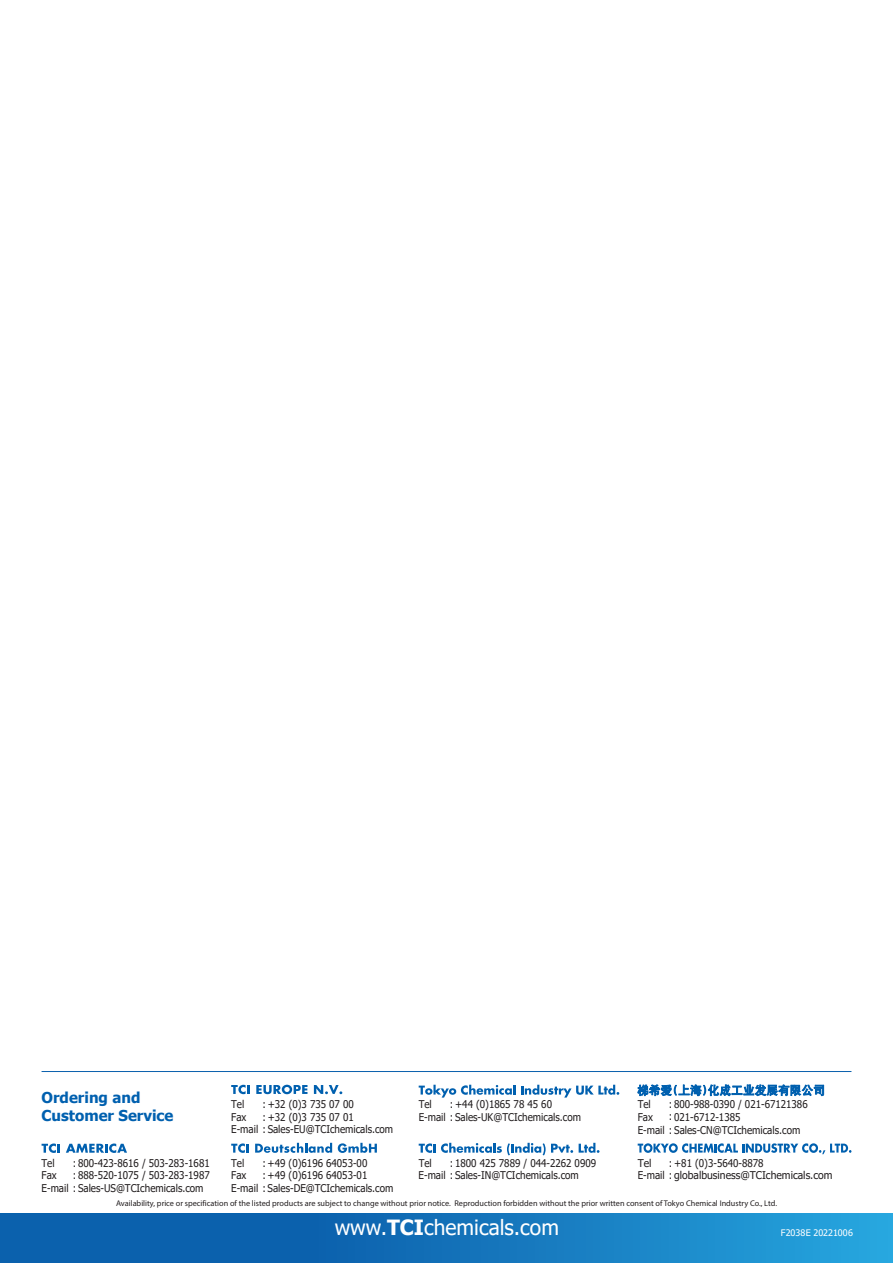
<style>
.page{position:relative;width:893px;height:1263px;background:#fff}
.page>*{position:absolute;margin:0;border:0;box-sizing:border-box;transform-origin:0 0}
.t1{font:21px "Tahoma";color:#fff}
.t2{font:700 15px/18px "Tahoma";color:#0060af}
.t3{font:10.65px/12.8px "Tahoma";color:#221e1f;scale:.92 1}
.t4{font:10.65px "Tahoma";color:#221e1f}
.t5{font:9px "Tahoma";letter-spacing:.005em;color:#fff}
.t6{font:8.25px "Myriad Pro";color:#221e1f}
.s1{font-weight:700}
</style>
<div class="page">
<div style="left:0;top:1213px;width:893px;height:50px;background:linear-gradient(to right,#0551a1,#249dd8)"></div>
<svg style="left:42px;top:1143px;width:18px;height:10px"></svg>
<svg style="left:66px;top:1143px;width:61px;height:10px"></svg>
<svg style="left:231px;top:1085px;width:19px;height:9px"></svg>
<svg style="left:256px;top:1085px;width:51px;height:9px"></svg>
<svg style="left:314px;top:1085px;width:28px;height:9px"></svg>
<svg style="left:231px;top:1143px;width:18px;height:10px"></svg>
<svg style="left:255px;top:1143px;width:77px;height:10px"></svg>
<svg style="left:338px;top:1143px;width:39px;height:10px"></svg>
<svg style="left:419px;top:1085px;width:96px;height:12px"></svg>
<svg style="left:521px;top:1085px;width:98px;height:12px"></svg>
<svg style="left:419px;top:1143px;width:154px;height:12px"></svg>
<svg style="left:579px;top:1143px;width:20px;height:10px"></svg>
<svg style="left:638px;top:1143px;width:213px;height:11px"></svg>
<svg style="left:637px;top:1084px;width:187px;height:12px"></svg>
<hr style="left:42px;top:1071px;width:809px;height:1px;background:#0b61ad">
<h2 class="t2" style="left:42px;top:1089px;width:133px">Ordering and<br>Customer Service</h2>
<p class="t3" style="left:42px;top:1157px;width:178px">Tel<br>Fax<br>E-mail : Sales-US@TCIchemicals.com</p>
<p class="t3" style="left:73px;top:1157px;width:150px">: 800-423-8616 / 503-283-1681 : 888-520-1075 / 503-283-1987</p>
<p class="t3" style="left:231px;top:1098px;width:16px">Tel</p>
<p class="t3" style="left:262px;top:1098px;width:101px">: +32 (0)3 735 07 00</p>
<p class="t3" style="left:231px;top:1111px;width:18px">Fax</p>
<p class="t3" style="left:231px;top:1111px;width:178px;text-indent:31px">: +32 (0)3 735 07 01<br>E-mail : Sales-EU@TCIchemicals.com</p>
<p class="t3" style="left:231px;top:1157px;width:16px">Tel</p>
<p class="t3" style="left:262px;top:1157px;width:116px">: +49 (0)6196 64053-00</p>
<p class="t3" style="left:231px;top:1170px;width:18px">Fax</p>
<p class="t3" style="left:231px;top:1170px;width:178px;text-align:center">: +49 (0)6196 64053-01<br>E-mail : Sales-DE@TCIchemicals.com</p>
<p class="t3" style="left:638px;top:1098px;width:16px">Tel</p>
<p class="t3" style="left:669px;top:1098px;width:152px">: 800-988-0390 / 021-67121386 : 021-6712-1385<br>:</p>
<p class="t3" style="left:419px;top:1098px;width:16px">Tel</p>
<p class="t3" style="left:419px;top:1098px;width:178px;text-align:center">: +44 (0)1865 78 45 60<br>E-mail : Sales-UK@TCIchemicals.com</p>
<p class="t3" style="left:419px;top:1157px;width:16px">Tel</p>
<p class="t3" style="left:450px;top:1157px;width:161px">: 1800 425 7889 / 044-2262 0909 :</p>
<p class="t4" style="left:638px;top:1155px;width:15px">Tel</p>
<p class="t3" style="left:638px;top:1111px;width:178px">Fax<br>E-mail Sales-CN@TCIchemicals.com</p>
<p class="t3" style="left:638px;top:1157px;width:213px;text-indent:31px">: +81 (0)3-5640-8878<br>E-mail : globalbusiness@TCIchemicals.com</p>
<p class="t3" style="left:419px;top:1170px;width:176px">E-mail Sales-IN@TCIchemicals.com</p>
<p class="t6" style="left:116px;top:1198px;width:663px">Availability, price or specification of the listed products are subject to change without prior notice. Reproduction forbidden without the prior written consent of Tokyo Chemical Industry Co., Ltd.</p>
<h1 class="t1" style="left:335px;top:1214px;width:226px">www.<span class="s1">TCI</span>chemicals.com</h1>
<p class="t5" style="left:781px;top:1227px;width:74px">F2038E 20221006</p>
</div>
